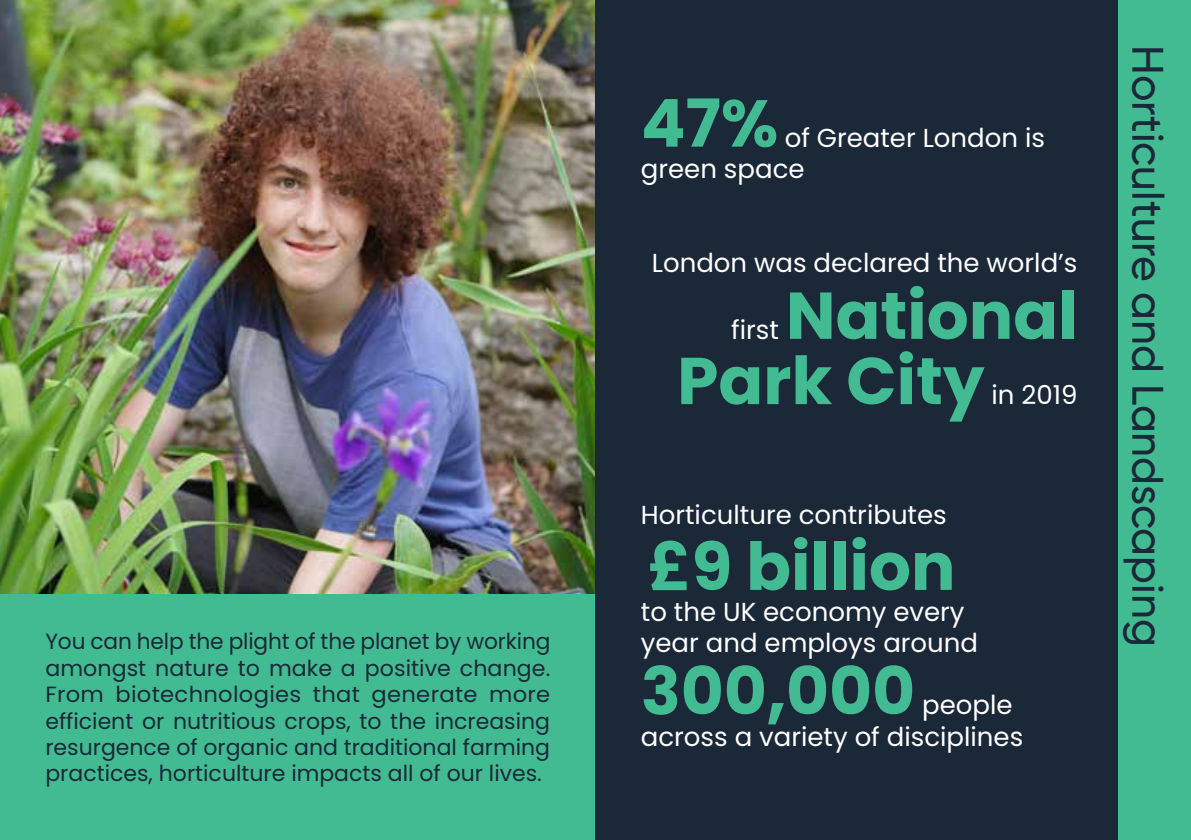
<style>
.page{position:relative;width:1191px;height:840px;background:#fff}
.page>*{position:absolute;margin:0;border:0;box-sizing:border-box;transform-origin:0 0}
.t1{font:700 66px/65.2px "Poppins";color:#43bb92}
.t2{font:500 44px "Gilroy";color:#1b2838}
.t3{font:26px/31.2px "Poppins";color:#fff}
.t4{font:22px/26.4px "Poppins";color:#1b2838;text-align:justify}
</style>
<div class="page">
<img style="left:0;top:0;width:595px;height:594px">
<div style="left:0;top:594px;width:595px;height:245px;background:#43bb92"></div>
<div style="left:595px;top:0;width:596px;height:839px;background:#1b2838"></div>
<div style="left:1118px;top:0;width:73px;height:839px;background:#43bb92"></div>
<p class="t4" style="left:45px;top:628px;width:506px">You can help the plight of the planet by working amongst nature to make a positive change.<br>From biotechnologies that generate more efficient or nutritious crops, to the increasing resurgence of organic and traditional farming practices, horticulture impacts all of our lives.</p>
<h1 class="t1" style="left:641px;top:91px;width:139px">47%</h1>
<p class="t3" style="left:641px;top:122px;width:406px;text-indent:144px">of Greater London is green space</p>
<p class="t3" style="left:652px;top:247px;width:427px">London was declared the world’s</p>
<h1 class="t1" style="left:677px;top:283px;width:402px;text-indent:109px">National<br>Park City</h1>
<p class="t3" style="left:731px;top:314px;width:49px">first</p>
<p class="t3" style="left:991px;top:379px;width:87px">in 2019</p>
<p class="t3" style="left:641px;top:499px;width:307px">Horticulture contributes</p>
<h1 class="t1" style="left:648px;top:534px;width:309px">£9 billion</h1>
<p class="t3" style="left:641px;top:596px;width:339px">to the UK economy every year and employs around</p>
<h1 class="t1" style="left:641px;top:658px;width:276px">300,000</h1>
<p class="t3" style="left:641px;top:689px;width:384px;text-indent:281px">people across a variety of disciplines</p>
<h2 class="t2" style="left:1175px;top:45px;width:603px;rotate:90deg">Horticulture and Landscaping</h2>
</div>
